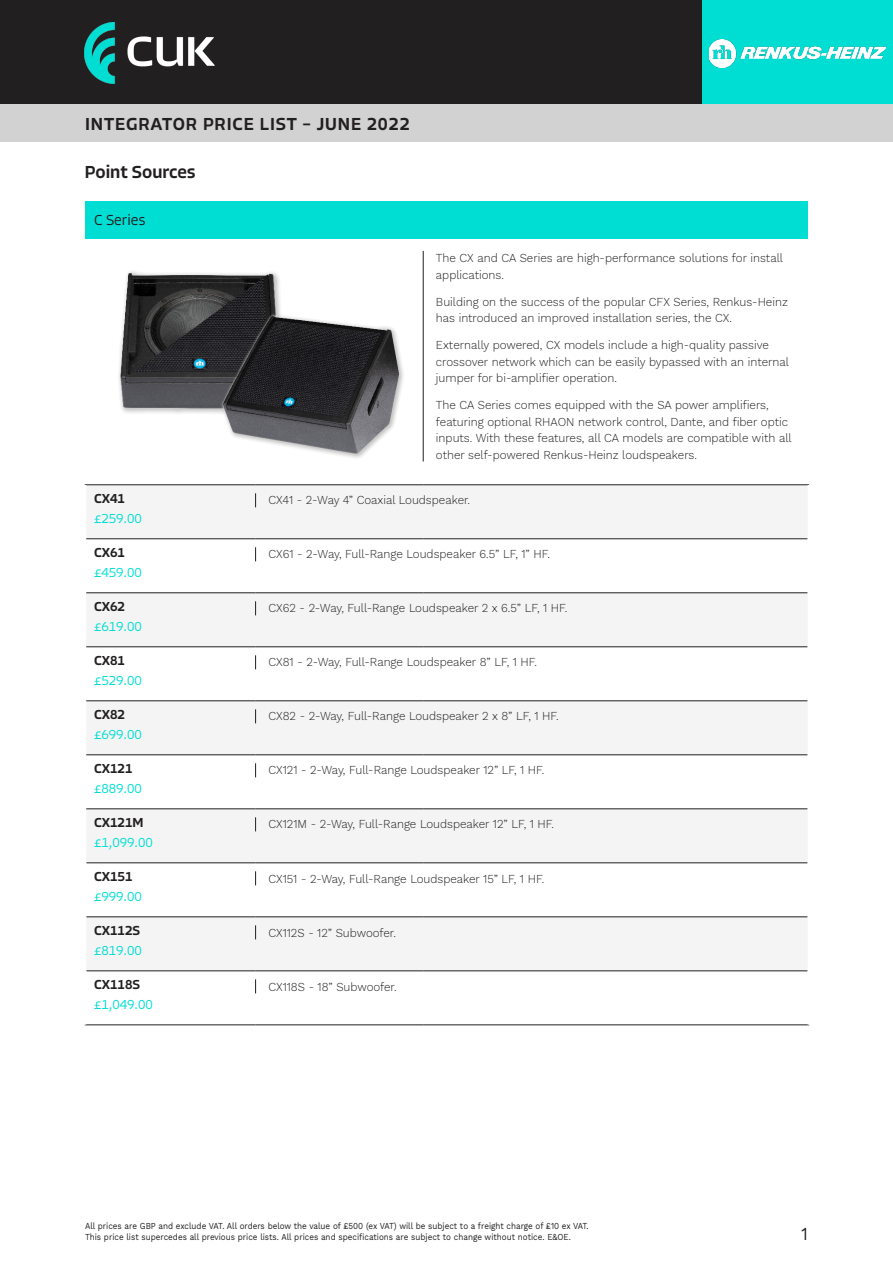
<style>
.page{position:relative;width:893px;height:1263px;background:#fff}
.page>*{position:absolute;margin:0;border:0;box-sizing:border-box;transform-origin:0 0}
.t1{font:500 18px "Allotrope";letter-spacing:.05em;color:#221f20}
.t2{font:500 18px "Allotrope";color:#221f20}
.t3{font:18px "Work Sans";color:#221f20;scale:.9 1}
.t4{font:300 15px "Allotrope";color:#221f20}
.t5{font:300 13.5px/19.5px "Allotrope";color:#00ded4}
.t6{font:500 13.5px "Allotrope";color:#221f20}
.Description{font:300 12px/16.5px "Work Sans";color:#221f20}
.t7{font:9px/10.8px "Work Sans";color:#221f20;scale:.9 1}
.s1{font-weight:500;color:#221f20}
</style>
<div class="page">
<div style="left:702px;top:0;width:191px;height:104px;background:#00ded4"></div>
<div style="left:0;top:0;width:702px;height:104px;background:#221f20"></div>
<div style="left:0;top:104px;width:893px;height:37px;background:#d3d2d2"></div>
<img style="left:84px;top:23px;width:131px;height:61px">
<img style="left:709px;top:39px;width:176px;height:28px">
<div style="left:85px;top:201px;width:723px;height:37px;background:#00ded4"></div>
<svg style="left:86px;top:485px;width:722px;height:485px;fill:#f4f4f4"></svg>
<hr style="left:86px;top:862px;width:170px;height:1px;background:#221f20">
<hr style="left:256px;top:862px;width:167px;height:1px;background:#221f20">
<hr style="left:423px;top:862px;width:385px;height:1px;background:#221f20">
<hr style="left:86px;top:916px;width:170px;height:1px;background:#221f20">
<hr style="left:256px;top:916px;width:167px;height:1px;background:#221f20">
<hr style="left:423px;top:916px;width:385px;height:1px;background:#221f20">
<hr style="left:86px;top:970px;width:170px;height:1px;background:#221f20">
<hr style="left:256px;top:970px;width:167px;height:1px;background:#221f20">
<hr style="left:423px;top:970px;width:385px;height:1px;background:#221f20">
<hr style="left:85px;top:1024px;width:171px;height:1px;background:#221f20">
<hr style="left:256px;top:1024px;width:167px;height:1px;background:#221f20">
<hr style="left:423px;top:1024px;width:386px;height:1px;background:#221f20">
<hr style="left:85px;top:484px;width:171px;height:1px;background:#221f20">
<hr style="left:256px;top:484px;width:167px;height:1px;background:#221f20">
<hr style="left:423px;top:484px;width:386px;height:1px;background:#221f20">
<hr style="left:85px;top:971px;width:1px;height:54px;background:#fff">
<hr style="left:86px;top:538px;width:170px;height:1px;background:#221f20">
<hr style="left:256px;top:538px;width:167px;height:1px;background:#221f20">
<hr style="left:423px;top:538px;width:385px;height:1px;background:#221f20">
<hr style="left:86px;top:592px;width:170px;height:1px;background:#221f20">
<hr style="left:256px;top:592px;width:167px;height:1px;background:#221f20">
<hr style="left:423px;top:592px;width:385px;height:1px;background:#221f20">
<hr style="left:86px;top:646px;width:170px;height:1px;background:#221f20">
<hr style="left:256px;top:646px;width:167px;height:1px;background:#221f20">
<hr style="left:423px;top:646px;width:385px;height:1px;background:#221f20">
<hr style="left:86px;top:700px;width:170px;height:1px;background:#221f20">
<hr style="left:256px;top:700px;width:167px;height:1px;background:#221f20">
<hr style="left:423px;top:700px;width:385px;height:1px;background:#221f20">
<hr style="left:86px;top:754px;width:170px;height:1px;background:#221f20">
<hr style="left:256px;top:754px;width:167px;height:1px;background:#221f20">
<hr style="left:423px;top:754px;width:385px;height:1px;background:#221f20">
<hr style="left:86px;top:808px;width:170px;height:1px;background:#221f20">
<hr style="left:256px;top:808px;width:167px;height:1px;background:#221f20">
<hr style="left:423px;top:808px;width:385px;height:1px;background:#221f20">
<hr style="left:808px;top:971px;width:1px;height:54px;background:#fff">
<hr style="left:423px;top:251px;width:1px;height:210px;background:#221f20">
<svg style="left:255px;top:493px;width:1px;height:14px"></svg>
<svg style="left:255px;top:547px;width:1px;height:14px"></svg>
<svg style="left:255px;top:601px;width:1px;height:14px"></svg>
<svg style="left:255px;top:655px;width:1px;height:14px"></svg>
<svg style="left:255px;top:709px;width:1px;height:14px"></svg>
<svg style="left:255px;top:763px;width:1px;height:14px"></svg>
<svg style="left:255px;top:817px;width:1px;height:14px"></svg>
<svg style="left:255px;top:871px;width:1px;height:14px"></svg>
<svg style="left:255px;top:925px;width:1px;height:14px"></svg>
<svg style="left:255px;top:979px;width:1px;height:14px"></svg>
<img style="left:119px;top:271px;width:160px;height:142px">
<img style="left:192px;top:289px;width:232px;height:173px">
<h1 class="t1" style="left:85px;top:111px;width:326px">INTEGRATOR PRICE LIST – JUNE 2022</h1>
<p class="t2" style="left:85px;top:160px;width:113px">Point Sources</p>
<p class="t4" style="left:94px;top:210px;width:53px">C Series</p>
<p class="t6" style="left:94px;top:490px;width:33px">CX41</p>
<p class="t5" style="left:94px;top:509px;width:49px">£259.00</p>
<p class="Description" style="left:436px;top:249px;width:349px">The CX and CA Series are high-performance solutions for install applications.</p>
<p class="Description" style="left:436px;top:293px;width:353px">Building on the success of the popular CFX Series, Renkus-Heinz has introduced an improved installation series, the CX.</p>
<p class="Description" style="left:436px;top:336px;width:355px">Externally powered, CX models include a high-quality passive crossover network which can be easily bypassed with an internal jumper for bi-amplifier operation.</p>
<p class="Description" style="left:436px;top:396px;width:357px">The CA Series comes equipped with the SA power amplifiers, featuring optional RHAON network control, Dante, and fiber optic inputs. With these features, all CA models are compatible with all other self-powered Renkus-Heinz loudspeakers.</p>
<p class="Description" style="left:268px;top:492px;width:203px">CX41 - 2-Way 4” Coaxial Loudspeaker.</p>
<p class="t5" style="left:94px;top:543px;width:49px"><span class="s1">CX61 </span>£459.00</p>
<p class="Description" style="left:268px;top:546px;width:283px">CX61 - 2-Way, Full-Range Loudspeaker 6.5” LF, 1” HF.</p>
<p class="t6" style="left:94px;top:598px;width:33px">CX62</p>
<p class="t5" style="left:94px;top:617px;width:49px">£619.00</p>
<p class="Description" style="left:268px;top:600px;width:301px">CX62 - 2-Way, Full-Range Loudspeaker 2 x 6.5” LF, 1 HF.</p>
<p class="t6" style="left:94px;top:652px;width:33px">CX81</p>
<p class="t5" style="left:94px;top:671px;width:49px">£529.00</p>
<p class="t6" style="left:94px;top:706px;width:33px">CX82</p>
<p class="t5" style="left:94px;top:725px;width:49px">£699.00</p>
<p class="Description" style="left:268px;top:654px;width:270px">CX81 - 2-Way, Full-Range Loudspeaker 8” LF, 1 HF.</p>
<p class="Description" style="left:268px;top:708px;width:292px">CX82 - 2-Way, Full-Range Loudspeaker 2 x 8” LF, 1 HF.</p>
<p class="t5" style="left:94px;top:759px;width:49px"><span class="s1">CX121 </span>£889.00</p>
<p class="Description" style="left:268px;top:762px;width:278px">CX121 - 2-Way, Full-Range Loudspeaker 12” LF, 1 HF.</p>
<p class="t5" style="left:94px;top:813px;width:60px"><span class="s1">CX121M </span>£1,099.00</p>
<p class="Description" style="left:268px;top:816px;width:287px">CX121M - 2-Way, Full-Range Loudspeaker 12” LF, 1 HF.</p>
<p class="t5" style="left:94px;top:867px;width:49px"><span class="s1">CX151 </span>£999.00</p>
<p class="Description" style="left:268px;top:870px;width:277px">CX151 - 2-Way, Full-Range Loudspeaker 15” LF, 1 HF.</p>
<p class="t5" style="left:94px;top:921px;width:49px"><span class="s1">CX112S </span>£819.00</p>
<p class="Description" style="left:268px;top:924px;width:129px">CX112S - 12” Subwoofer.</p>
<p class="t5" style="left:94px;top:975px;width:60px"><span class="s1">CX118S </span>£1,049.00</p>
<p class="Description" style="left:268px;top:978px;width:130px">CX118S - 18” Subwoofer.</p>
<p class="t7" style="left:85px;top:1220px;width:561px">All prices are GBP and exclude VAT. All orders below the value of £500 (ex VAT) will be subject to a freight charge of £10 ex VAT.<br>This price list supercedes all previous price lists. All prices and specifications are subject to change without notice. E&amp;OE.</p>
<h1 class="t3" style="left:802px;top:1220px;width:9px">1</h1>
</div>
